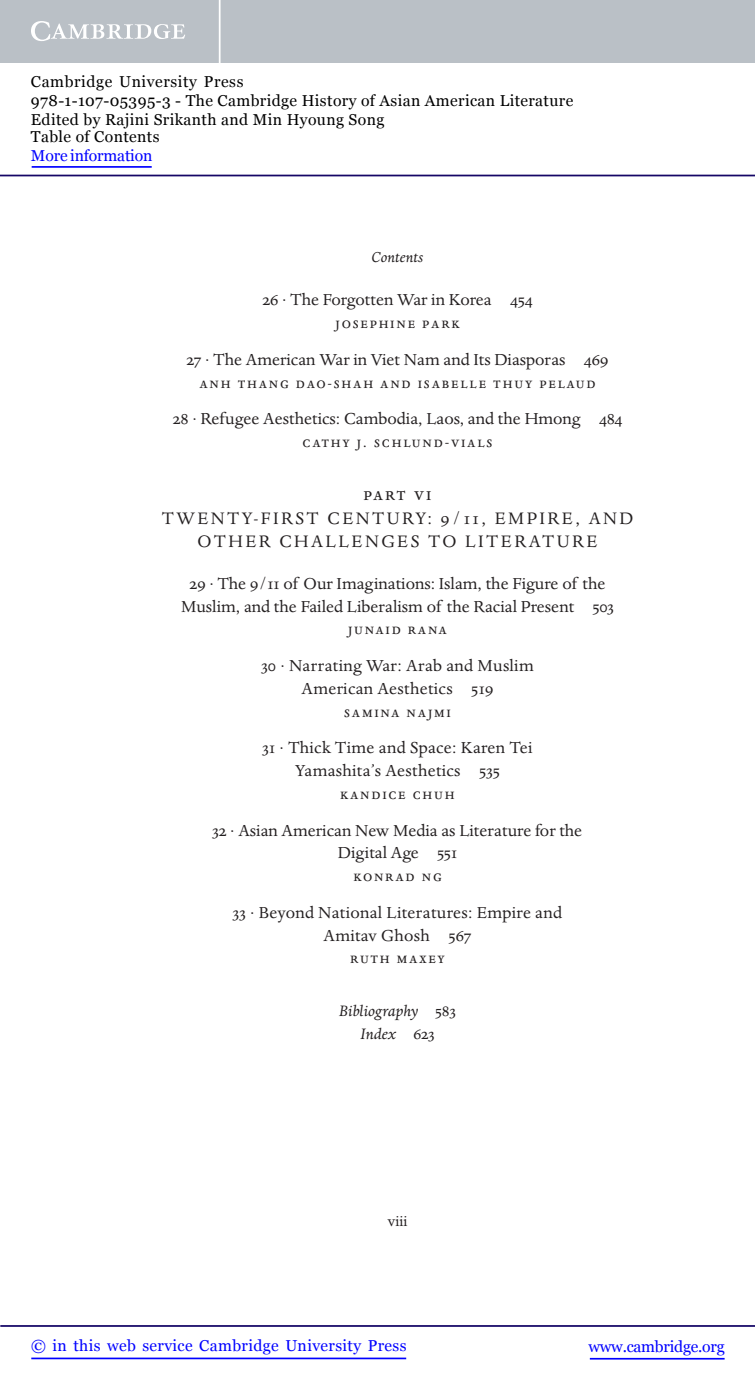
<style>
.page{position:relative;width:755px;height:1385px;background:#fff}
.page>*{position:absolute;margin:0;border:0;box-sizing:border-box;transform-origin:0 0}
.t1{font:21px "Dante MT Std";color:#231f20}
.t2{font:19.25px/22.8px "Dante MT Std";letter-spacing:.125em;color:#231f20;text-align:center}
.t3{font:18.38px/22.8px "Dante MT Std";letter-spacing:.01em;color:#231f20;text-align:center}
.t4{font:17.5px "Dante MT Std";letter-spacing:.1em;color:#231f20}
.t5{font:italic 17.5px/22.8px "Dante MT Std";color:#231f20;text-align:center}
.t6{font:italic 16.62px "Dante MT Std";color:#231f20}
.t7{font:16.62px "Dante MT Std";color:#231f20}
.t8{font:15.75px/18.9px "Georgia";letter-spacing:.025em;color:#000}
.t9{font:15.75px "Georgia";letter-spacing:.025em;color:#00f}
.t10{font:15.75px "Georgia";letter-spacing:-.015em;color:#00f}
.t11{font:15.75px "Georgia";letter-spacing:-.01em;color:#00f}
.s1{font-style:normal}
</style>
<div class="page">
<hr style="left:589px;top:1358px;width:135px;height:1px;background:#00f">
<hr style="left:0;top:1325px;width:754px;height:2px;background:#150666">
<hr style="left:31px;top:1357px;width:375px;height:2px;background:#00f">
<div style="left:0;top:0;width:754px;height:63px;background:#bac0c6"></div>
<svg style="left:31px;top:21px;width:154px;height:20px"></svg>
<hr style="left:219px;top:0;width:1px;height:63px;background:#fff">
<hr style="left:0;top:175px;width:754px;height:1px;background:#150666">
<hr style="left:32px;top:166px;width:120px;height:2px;background:#00f">
<p class="t8" style="left:31px;top:73px;width:543px">Cambridge University Press<br>978-1-107-05395-3 - The Cambridge History of Asian American Literature<br>Edited by Rajini Srikanth and Min Hyoung Song</p>
<p class="t8" style="left:31px;top:128px;width:130px">Table of Contents</p>
<p class="t11" style="left:31px;top:146px;width:123px">More information</p>
<p class="t6" style="left:371px;top:251px;width:53px">Contents</p>
<p class="t3" style="left:262px;top:290px;width:271px">26 · The Forgotten War in Korea 454</p>
<p class="t4" style="left:335px;top:316px;width:125px">Josephine Park</p>
<p class="t3" style="left:186px;top:349px;width:423px">27 · The American War in Viet Nam and Its Diasporas 469</p>
<p class="t4" style="left:199px;top:376px;width:397px">Anh Thang Dao-Shah and Isabelle Thuy Pelaud</p>
<p class="t3" style="left:173px;top:409px;width:450px">28 · Refugee Aesthetics: Cambodia, Laos, and the Hmong 484</p>
<p class="t4" style="left:302px;top:435px;width:191px">Cathy J. Schlund-Vials</p>
<p class="t1" style="left:363px;top:486px;width:69px">part VI</p>
<p class="t2" style="left:162px;top:509px;width:472px">TW ENTY-FIR ST CENTURY: 9/11, EMPIR E, A ND<br>OTHER CHA LLENGES TO LITER ATUR E</p>
<p class="t3" style="left:181px;top:573px;width:434px">29 · The 9/11 of Our Imaginations: Islam, the Figure of the<br>Muslim, and the Failed Liberalism of the Racial Present 503</p>
<p class="t4" style="left:348px;top:623px;width:100px">Junaid Rana</p>
<p class="t3" style="left:261px;top:656px;width:274px">30 · Narrating War: Arab and Muslim<br>American Aesthetics 519</p>
<p class="t4" style="left:344px;top:705px;width:108px">Samina Najmi</p>
<p class="t3" style="left:262px;top:738px;width:271px">31 · Thick Time and Space: Karen Tei<br>Yamashita’s Aesthetics 535</p>
<p class="t4" style="left:340px;top:787px;width:116px">Kandice Chuh</p>
<p class="t3" style="left:212px;top:820px;width:371px">32 · Asian American New Media as Literature for the<br>Digital Age 551</p>
<p class="t4" style="left:353px;top:869px;width:90px">Konrad Ng</p>
<p class="t3" style="left:233px;top:902px;width:330px">33 · Beyond National Literatures: Empire and<br>Amitav Ghosh 567</p>
<p class="t4" style="left:350px;top:952px;width:96px">Ruth Maxey</p>
<p class="t5" style="left:339px;top:1001px;width:118px">Bibliography <span class="s1">583<br></span>Index <span class="s1">623</span></p>
<p class="t7" style="left:387px;top:1215px;width:21px">viii</p>
<p class="t9" style="left:31px;top:1336px;width:376px">© in this web service Cambridge University Press</p>
<p class="t10" style="left:588px;top:1336px;width:137px">www.cambridge.org</p>
</div>
